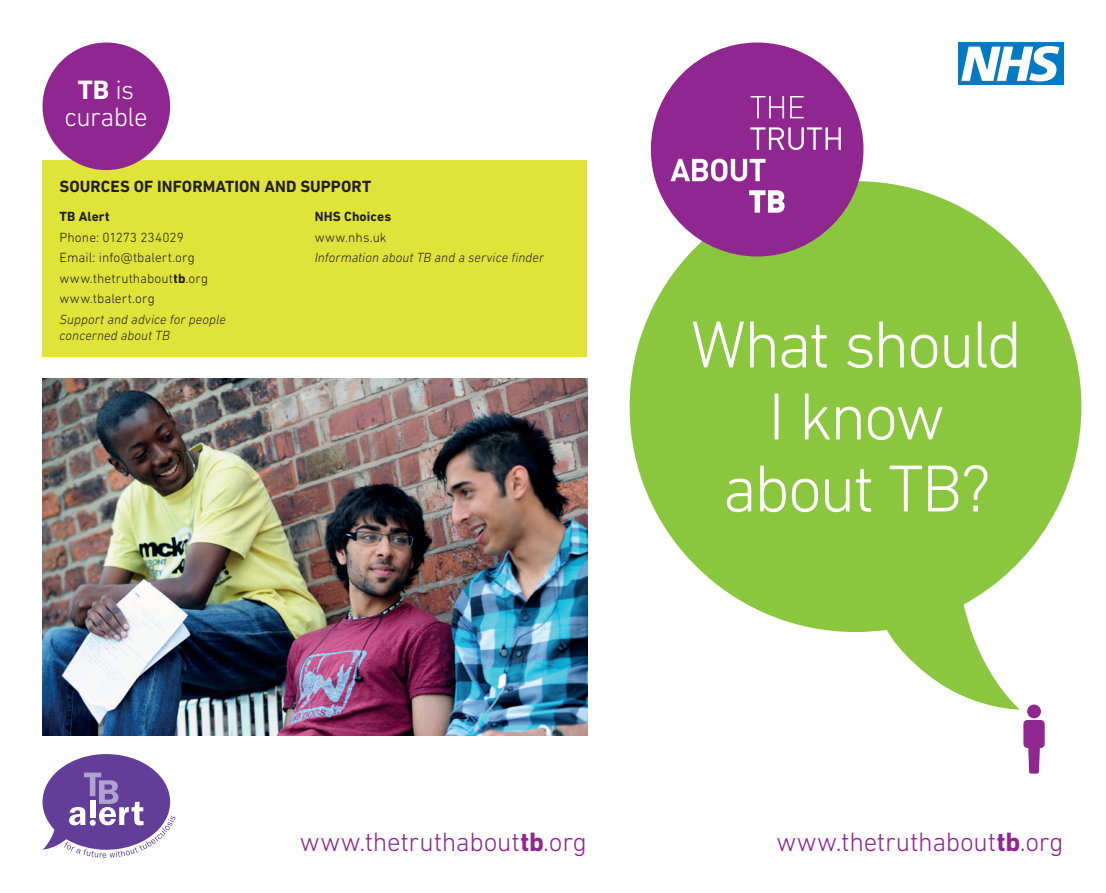
<style>
.page{position:relative;width:1106px;height:893px;background:#fff}
.page>*{position:absolute;margin:0;border:0;box-sizing:border-box;transform-origin:0 0}
.t1{font:300 67.5px/72px "DIN Next LT Pro";letter-spacing:-.04em;color:#fff;text-align:center}
.t2{font:300 27px "DIN Next LT Pro";letter-spacing:-.01em;color:#90268f}
.t3{font:300 27px/27px "DIN Next LT Pro";letter-spacing:-.025em;color:#fff;text-align:center}
.t4{font:700 16.5px "DIN Next LT Pro";letter-spacing:.005em;color:#231f20}
.t5{font:300 13.5px "DIN Next LT Pro";letter-spacing:.005em;color:#231f20}
.t6{font:italic 300 13.5px "DIN Next LT Pro";letter-spacing:.005em;color:#231f20}
.t7{font:700 13.5px "DIN Next LT Pro";letter-spacing:.01em;color:#231f20}
.s1{font-weight:700}
</style>
<div class="page">
<svg style="left:629px;top:181px;width:452px;height:529px;fill:#8bc63f"></svg>
<div style="left:651px;top:43px;width:212px;height:213px;background:#90268f;border-radius:50%"></div>
<div style="left:43px;top:160px;width:544px;height:197px;background:#e0e339"></div>
<div style="left:43px;top:43px;width:127px;height:127px;background:#90268f;border-radius:50%"></div>
<svg style="left:1023px;top:704px;width:21px;height:70px"></svg>
<div style="left:958px;top:43px;width:105px;height:42px;background:#007ac2"></div>
<svg style="left:961px;top:46px;width:98px;height:35px"></svg>
<svg style="left:750px;top:96px;width:34px;height:22px"></svg>
<svg style="left:790px;top:96px;width:13px;height:22px"></svg>
<svg style="left:750px;top:127px;width:90px;height:23px"></svg>
<svg style="left:670px;top:159px;width:95px;height:22px"></svg>
<svg style="left:749px;top:190px;width:35px;height:23px"></svg>
<img style="left:43px;top:378px;width:544px;height:357px">
<svg style="left:43px;top:754px;width:132px;height:104px"></svg>
<p class="t3" style="left:64px;top:76px;width:85px"><span class="s1">TB</span> is curable</p>
<h2 class="t4" style="left:60px;top:177px;width:313px">SOURCES OF INFORMATION AND SUPPORT</h2>
<p class="t7" style="left:60px;top:209px;width:52px">TB Alert</p>
<p class="t5" style="left:60px;top:229px;width:126px">Phone: 01273 234029</p>
<p class="t5" style="left:60px;top:250px;width:137px">Email: info@tbalert.org</p>
<p class="t5" style="left:60px;top:270px;width:150px">www.thetruthabout<span class="s1">tb</span>.org</p>
<p class="t5" style="left:60px;top:291px;width:97px">www.tbalert.org</p>
<p class="t6" style="left:60px;top:311px;width:168px">Support and advice for people</p>
<p class="t6" style="left:60px;top:327px;width:112px">concerned about TB</p>
<p class="t7" style="left:315px;top:209px;width:78px">NHS Choices</p>
<p class="t5" style="left:315px;top:229px;width:73px">www.nhs.uk</p>
<p class="t6" style="left:315px;top:250px;width:231px">Information about TB and a service finder</p>
<h1 class="t1" style="left:690px;top:308px;width:333px">What should<br>I know about TB?</h1>
<p class="t2" style="left:300px;top:826px;width:289px">www.thetruthabout<span class="s1">tb</span>.org</p>
<p class="t2" style="left:776px;top:826px;width:289px">www.thetruthabout<span class="s1">tb</span>.org</p>
</div>
